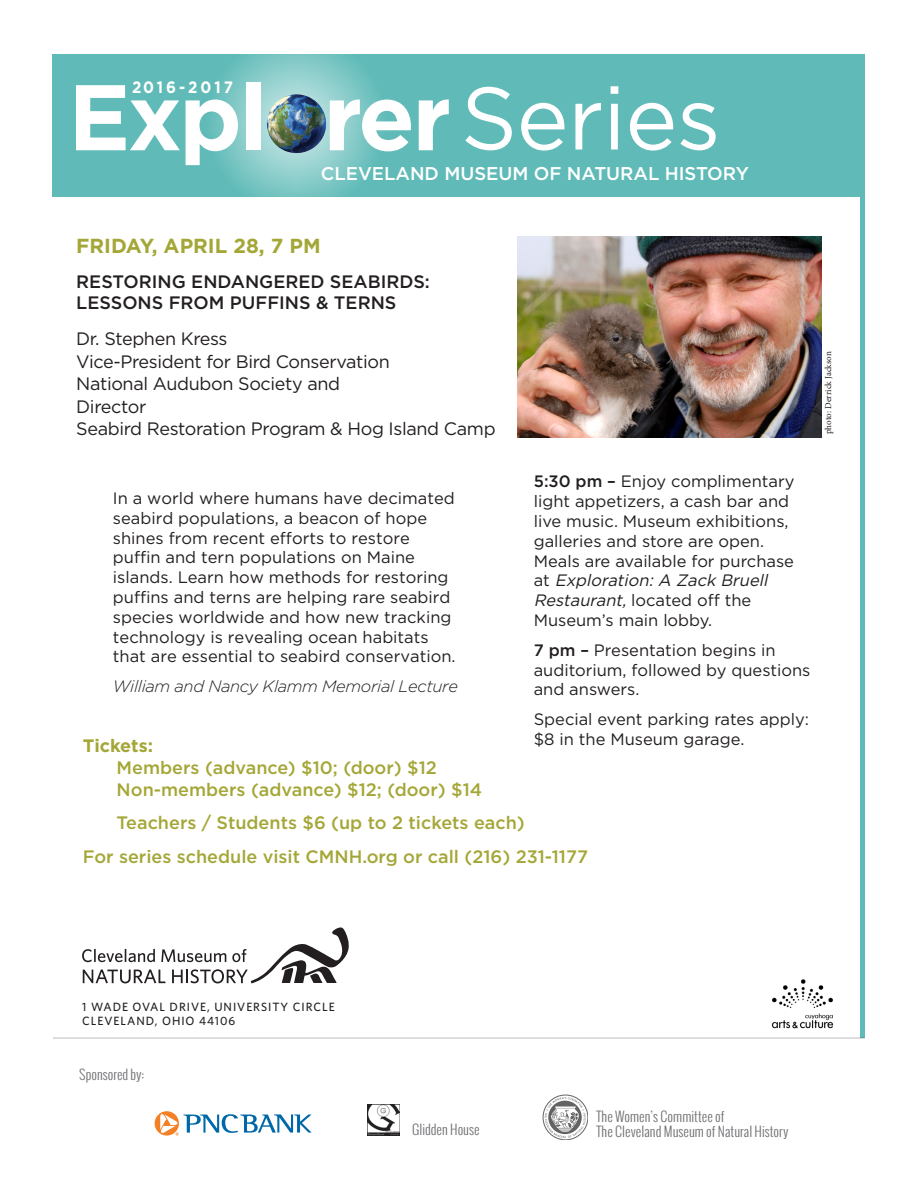
<style>
.page{position:relative;width:918px;height:1188px;background:#fff}
.page>*{position:absolute;margin:0;border:0;box-sizing:border-box;transform-origin:0 0}
.Registration_Classes{font:700 93px "Gotham";letter-spacing:-.03em;color:#fff}
.date-GotBold12Orange{font:700 20.25px "Gotham";color:#a4a737}
.t1{font:500 18.45px "Gotham";letter-spacing:-.005em;color:#fff}
.t2{font:500 18px "Gotham";color:#a4a737}
.title-GothamBook10_1{font:18px/22.5px "Gotham";letter-spacing:-.02em;color:#231f20}
.title-GothamBook10_1-2{font:500 18px/21.6px "Gotham";color:#231f20}
.t3{font:700 18px "Gotham";color:#a4a737}
.speaker-GotBk10_12{font:16.5px/19.8px "Gotham";color:#231f20}
.speaker-GotBk10_12-2{font:italic 300 16.5px "Gotham";letter-spacing:-.02em;color:#231f20}
.t4{font:700 16.5px "Gotham";letter-spacing:.195em;color:#fff;scale:.91 1}
.t5{font:300 13.5px "Oswald";color:#6c6d70}
.t6{font:500 12px "Whitney";letter-spacing:.08em;color:#231f20}
.t7{font:9px "Minion Pro";letter-spacing:-.005em;color:#231f20}
.s1{font-weight:400;font-size:88.5px}
.s2{font-weight:500}
.s3{font-style:italic}
</style>
<div class="page">
<div style="left:53px;top:54px;width:811px;height:142px;background:#60bbb8"></div>
<svg style="left:206px;top:54px;width:182px;height:143px"></svg>
<img style="left:252px;top:91px;width:77px;height:66px">
<img style="left:758px;top:979px;width:89px;height:59px">
<svg style="left:82px;top:927px;width:267px;height:56px"></svg>
<div style="left:860px;top:54px;width:5px;height:984px;background:#60bbb8"></div>
<hr style="left:53px;top:1038px;width:812px;height:1px;background:#231f20">
<img style="left:518px;top:236px;width:303px;height:201px">
<svg style="left:545px;top:1097px;width:41px;height:41px"></svg>
<div style="left:543px;top:1095px;width:45px;height:45px;border:1px solid #231f20;border-radius:50%"></div>
<svg style="left:155px;top:1111px;width:157px;height:25px"></svg>
<img style="left:368px;top:1105px;width:31px;height:31px">
<p class="t4" style="left:132px;top:76px;width:112px">2016-2017</p>
<p class="Registration_Classes" style="left:68px;top:56px;width:654px">Explorer<span class="s1">Series</span></p>
<p class="t1" style="left:321px;top:161px;width:430px">CLEVELAND MUSEUM OF NATURAL HISTORY</p>
<p class="date-GotBold12Orange" style="left:76px;top:232px;width:246px">FRIDAY, APRIL 28, 7 PM</p>
<p class="title-GothamBook10_1-2" style="left:76px;top:270px;width:355px">RESTORING ENDANGERED SEABIRDS:<br>LESSONS FROM PUFFINS &amp; TERNS</p>
<p class="title-GothamBook10_1" style="left:76px;top:327px;width:421px">Dr. Stephen Kress<br>Vice-President for Bird Conservation<br>National Audubon Society and<br>Director<br>Seabird Restoration Program &amp; Hog Island Camp</p>
<p class="speaker-GotBk10_12" style="left:534px;top:471px;width:262px"><span class="s2">5:30 pm –</span> Enjoy complimentary light appetizers, a cash bar and live music. Museum exhibitions, galleries and store are open.<br>Meals are available for purchase a t <span class="s3">Exploration:A Zack Bruell<br>Restaurant,</span>l o ca te d o ff t h e<br>Museum’s main lobby.</p>
<p class="speaker-GotBk10_12" style="left:534px;top:640px;width:278px"><span class="s2">7 pm –</span> Presentation begins in auditorium, followed by questions and answers.</p>
<p class="speaker-GotBk10_12" style="left:534px;top:709px;width:277px">Special event parking rates apply: $8 in the Museum garage.</p>
<p class="speaker-GotBk10_12" style="left:113px;top:488px;width:344px">In a world where humans have decimated seabird populations, a beacon of hope shines from recent efforts to restore puffin and tern populations on Maine islands. Learn how methods for restoring puffins and terns are helping rare seabird species worldwide and how new tracking technology is revealing ocean habitats that are essential to seabird conservation.</p>
<p class="speaker-GotBk10_12-2" style="left:113px;top:676px;width:347px">William and Nancy Klamm Memorial Lecture</p>
<p class="t3" style="left:83px;top:734px;width:72px">Tickets:</p>
<p class="t2" style="left:117px;top:756px;width:322px">Members (advance) $10; (door) $12</p>
<p class="t2" style="left:117px;top:777px;width:367px">Non-members (advance) $12; (door) $14</p>
<p class="t2" style="left:117px;top:811px;width:410px">Teachers / Students $6 (up to 2 tickets each)</p>
<p class="t2" style="left:83px;top:845px;width:507px">For series schedule visit CMNH.org or call (216) 231-1177</p>
<p class="t7" style="left:822px;top:434px;width:84px;rotate:-90deg">photo: Derrick Jackson</p>
<p class="t6" style="left:82px;top:1000px;width:254px">1 WADE OVAL DRIVE, UNIVERSITY CIRCLE</p>
<p class="t6" style="left:82px;top:1013px;width:155px">CLEVELAND, OHIO 44106</p>
<p class="t5" style="left:79px;top:1066px;width:67px">Sponsored by:</p>
<p class="t5" style="left:597px;top:1107px;width:130px">The Women’s Committee of</p>
<p class="t5" style="left:412px;top:1120px;width:69px">Glidden House</p>
<p class="t5" style="left:597px;top:1122px;width:193px">The Cleveland Museum of Natural History</p>
</div>
